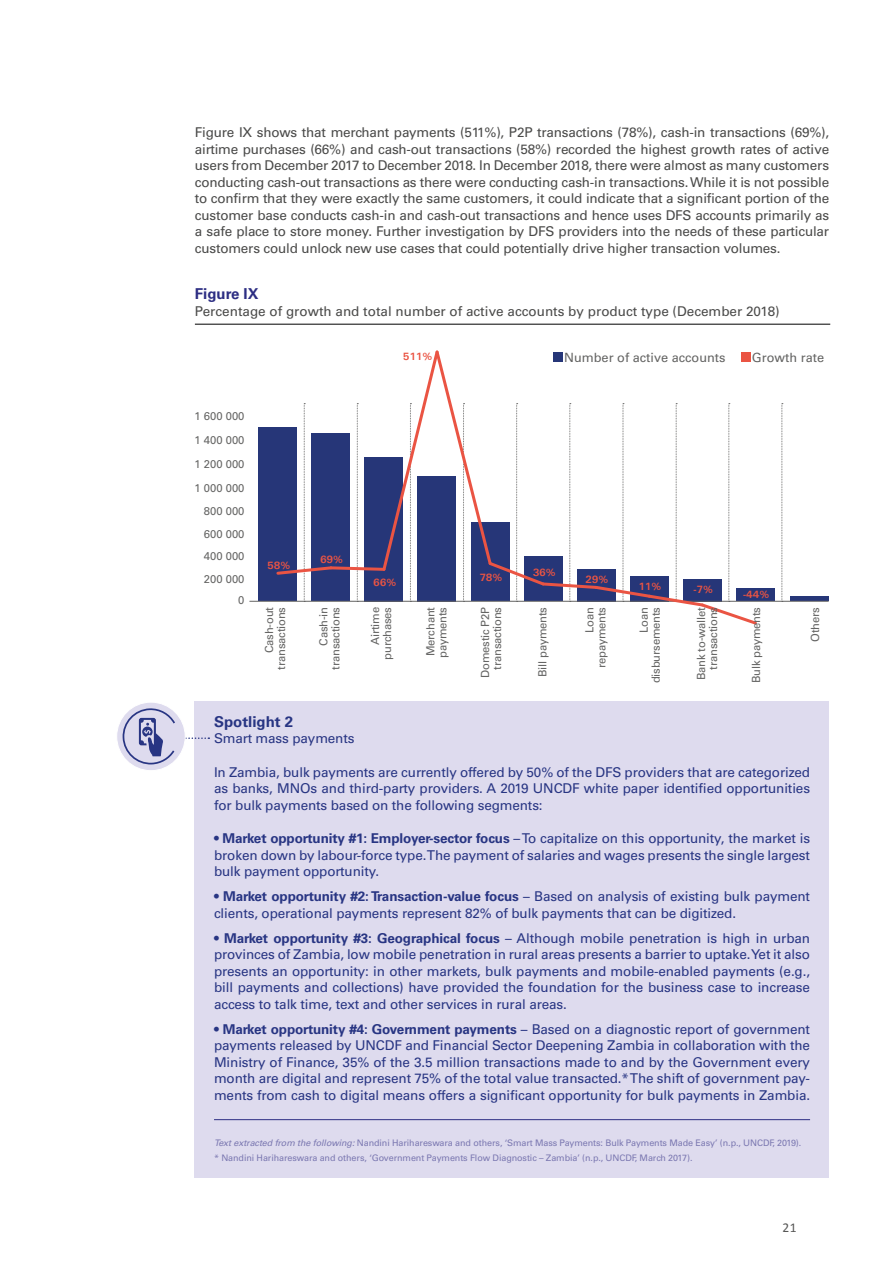
<style>
.page{position:relative;width:893px;height:1263px;background:#fff}
.page>*{position:absolute;margin:0;border:0;box-sizing:border-box;transform-origin:0 0}
.t1{font:700 15px "Univers";color:#283583}
.t2{font:700 15px "Univers";color:#2d2e83}
.t3{font:13.5px/16.5px "Univers LT Std";letter-spacing:-.01em;color:#283583;text-align:justify}
.t4{font:13.5px/16.5px "Univers LT Std";color:#4a4a49;text-align:justify}
.t5{font:13.5px "Calibri";color:#575756}
.t6{font:12.75px "Univers";color:#646463}
.t7{font:11.25px/12px "Univers";letter-spacing:-.02em;color:#646463;text-align:right}
.t8{font:700 10.65px "Univers";letter-spacing:-.02em;color:#ea5443}
.t9{font:9px/15px "Univers";letter-spacing:-.01em;color:#7b78b1}
.s1{font-weight:700}
.s2{font-style:italic}
</style>
<div class="page">
<svg style="left:782px;top:403px;width:1px;height:198px"></svg>
<div style="left:258px;top:427px;width:39px;height:174px;background:#263678"></div>
<div style="left:737px;top:588px;width:38px;height:13px;background:#263678"></div>
<svg style="left:790px;top:597px;width:38px;height:4px"></svg>
<hr style="left:249px;top:601px;width:580px;height:1px;background:#646463">
<svg style="left:275px;top:350px;width:484px;height:275px"></svg>
<div style="left:194px;top:702px;width:635px;height:476px;background:#dedbee"></div>
<div style="left:117px;top:702px;width:68px;height:69px;background:#dedbee;border-radius:50%"></div>
<svg style="left:122px;top:708px;width:87px;height:57px"></svg>
<hr style="left:214px;top:1119px;width:596px;height:1px;background:#2d2e83">
<hr style="left:195px;top:324px;width:635px;height:1px;background:#000">
<p class="t4" style="left:195px;top:124px;width:636px">Figure IX shows that merchant payments (511%), P2P transactions (78%), cash-in transactions (69%), airtime purchases (66%) and cash-out transactions (58%) recorded the highest growth rates of active users from December 2017 to December 2018. In December 2018, there were almost as many customers conducting cash-out transactions as there were conducting cash-in transactions. While it is not possible to confirm that they were exactly the same customers, it could indicate that a significant portion of the customer base conducts cash-in and cash-out transactions and hence uses DFS accounts primarily as a safe place to store money. Further investigation by DFS providers into the needs of these particular customers could unlock new use cases that could potentially drive higher transaction volumes.</p>
<p class="t2" style="left:195px;top:285px;width:65px">Figure IX</p>
<p class="t4" style="left:195px;top:303px;width:586px">Percentage of growth and total number of active accounts by product type (December 2018)</p>
<p class="t7" style="left:194px;top:404px;width:52px;line-height:24px;text-align:justify">1 600 000<br>1 400 000<br>1 200 000<br>1 000 000</p>
<p class="t7" style="left:204px;top:499px;width:42px;line-height:22.6px;text-align:justify">800 000<br>600 000<br>400 000<br>200 000</p>
<p class="t7" style="left:238px;top:594px;width:8px">0</p>
<p class="t8" style="left:403px;top:349px;width:31px">511%</p>
<p class="t6" style="left:564px;top:350px;width:163px">Number of active accounts</p>
<p class="t6" style="left:752px;top:350px;width:74px">Growth rate</p>
<p class="t8" style="left:267px;top:559px;width:25px">58%</p>
<p class="t8" style="left:320px;top:553px;width:25px">69%</p>
<p class="t8" style="left:373px;top:575px;width:25px">66%</p>
<p class="t8" style="left:479px;top:570px;width:25px">78%</p>
<p class="t8" style="left:533px;top:565px;width:25px">36%</p>
<p class="t8" style="left:585px;top:572px;width:25px">29%</p>
<p class="t8" style="left:638px;top:580px;width:25px">11%</p>
<p class="t8" style="left:693px;top:583px;width:22px">-7%</p>
<p class="t8" style="left:743px;top:588px;width:28px">-44%</p>
<p class="t7" style="left:263px;top:670px;width:64px;rotate:-90deg">Cash-out transactions</p>
<p class="t7" style="left:318px;top:670px;width:64px;rotate:-90deg">Cash-in transactions</p>
<p class="t7" style="left:369px;top:660px;width:54px;rotate:-90deg">Airtime purchases</p>
<p class="t7" style="left:425px;top:658px;width:53px;text-align:left;rotate:-90deg">Merchant payments</p>
<p class="t7" style="left:479px;top:678px;width:72px;rotate:-90deg">Domestic P2P transactions</p>
<p class="t7" style="left:537px;top:677px;width:71px;rotate:-90deg">Bill payments</p>
<p class="t7" style="left:695px;top:680px;width:74px;rotate:-90deg">Bank to-wallet</p>
<p class="t7" style="left:750px;top:683px;width:78px;rotate:-90deg">Bulk payments</p>
<p class="t7" style="left:583px;top:668px;width:63px;rotate:-90deg">Loan repayments</p>
<p class="t7" style="left:638px;top:683px;width:78px;rotate:-90deg">Loan disbursements</p>
<p class="t7" style="left:707px;top:670px;width:64px;rotate:-90deg">transactions</p>
<p class="t7" style="left:809px;top:642px;width:36px;rotate:-90deg">Others</p>
<p class="t1" style="left:214px;top:713px;width:81px">Spotlight 2</p>
<p class="t3" style="left:214px;top:730px;width:142px">Smart mass payments</p>
<p class="t3" style="left:214px;top:764px;width:597px">In Zambia, bulk payments are currently offered by 50% of the DFS providers that are categorized as banks, MNOs and third-party providers. A 2019 UNCDF white paper identified opportunities for bulk payments based on the following segments:</p>
<p class="t3" style="left:214px;top:830px;width:598px">• <span class="s1">Market opportunity #1: Employer-sector focus</span> – To capitalize on this opportunity, the market is broken down by labour-force type. The payment of salaries and wages presents the single largest bulk payment opportunity.</p>
<p class="t3" style="left:214px;top:888px;width:597px">• <span class="s1">Market opportunity #2: Transaction-value focus</span> – Based on analysis of existing bulk payment clients, operational payments represent 82% of bulk payments that can be digitized.</p>
<p class="t3" style="left:214px;top:930px;width:598px">• <span class="s1">Market opportunity #3: Geographical focus</span> – Although mobile penetration is high in urban provinces of Zambia, low mobile penetration in rural areas presents a barrier to uptake. Yet it also presents an opportunity: in other markets, bulk payments and mobile-enabled payments (e.g., bill payments and collections) have provided the foundation for the business case to increase access to talk time, text and other services in rural areas.</p>
<p class="t3" style="left:214px;top:1021px;width:598px">• <span class="s1">Market opportunity #4: Government payments</span> – Based on a diagnostic report of government payments released by UNCDF and Financial Sector Deepening Zambia in collaboration with the Ministry of Finance, 35% of the 3.5 million transactions made to and by the Government every month are digital and represent 75% of the total value transacted.* The shift of government pay&shy;ments from cash to digital means offers a significant opportunity for bulk payments in Zambia.</p>
<p class="t9" style="left:214px;top:1136px;width:589px"><span class="s2">Text extracted from the following:</span> Nandini Harihareswara and others, ‘Smart Mass Payments: Bulk Payments Made Easy’ (n.p., UNCDF, 2019). * Nandini Harihareswara and others, ‘Government Payments Flow Diagnostic – Zambia’ (n.p., UNCDF, March 2017).</p>
<p class="t5" style="left:782px;top:1219px;width:16px">21</p>
</div>
